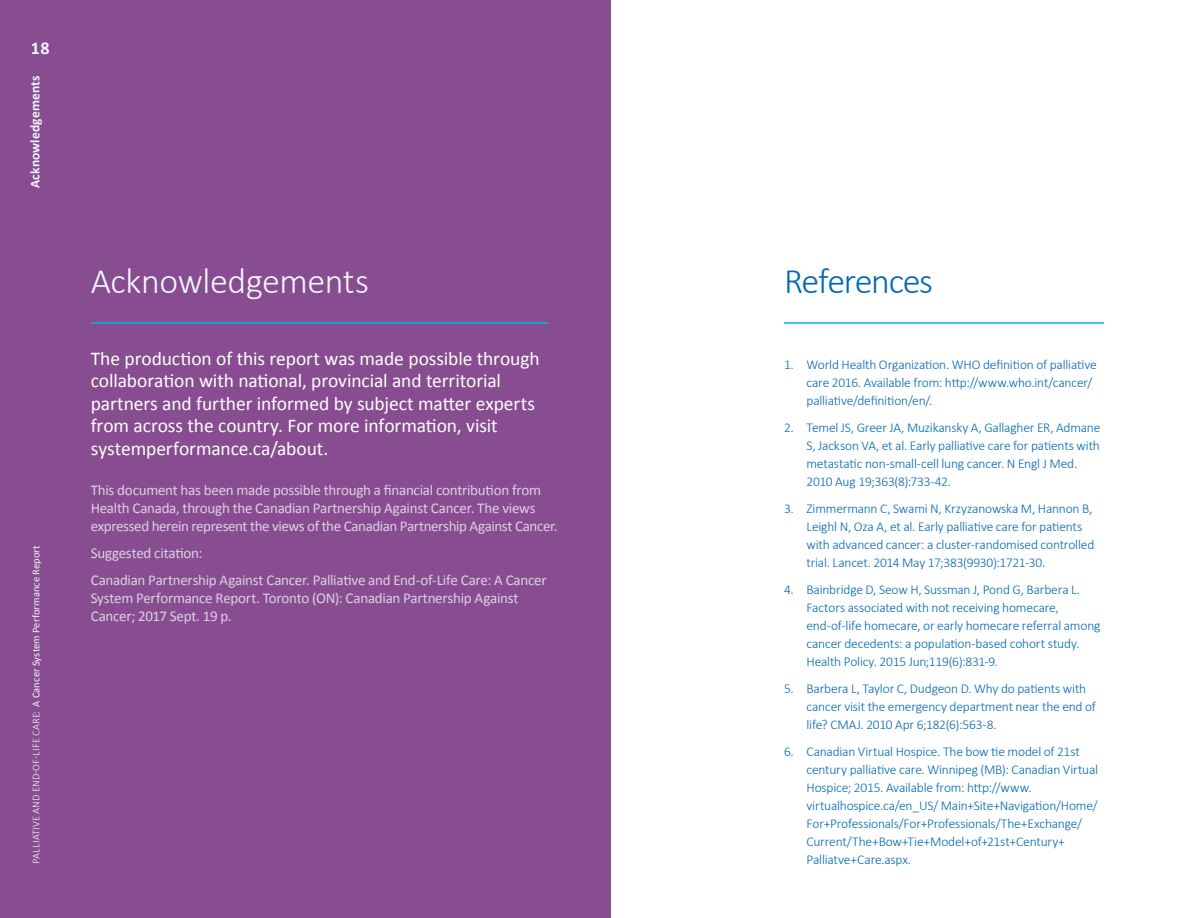
<style>
.page{position:relative;width:1188px;height:918px;background:#fff}
.page>*{position:absolute;margin:0;border:0;box-sizing:border-box;transform-origin:0 0}
.Main_HEAD{font:300 36px "Calibri";letter-spacing:-.01em;color:#f3f6fb}
.Intro_Text{font:300 36px "Calibri";letter-spacing:-.04em;color:#0168b3}
.Intro_Text-2{font:19.5px/22.5px "Calibri";letter-spacing:-.005em;color:#fff}
.t1{font:700 18px "Calibri";color:#f3f6fb}
.Story_Body_Blue{font:15px/18px "Calibri";letter-spacing:-.02em;color:#ded0e3}
.Intro_Text-3{font:300 13.5px/18px "Calibri";letter-spacing:-.015em;color:#0168b3}
.t2{font:700 13.5px "Calibri";letter-spacing:.01em;color:#f3f6fb}
.t3{font:10.5px "Calibri";letter-spacing:.005em;color:#f3f6fb}
.s1{font-weight:300}
</style>
<div class="page">
<div style="left:0;top:0;width:610px;height:918px;background:#874d90"></div>
<hr style="left:91px;top:322px;width:458px;height:2px;background:#00b6de">
<hr style="left:784px;top:322px;width:320px;height:2px;background:#00b6de">
<h3 class="t1" style="left:31px;top:37px;width:20px">18</h3>
<p class="t2" style="left:26px;top:188px;width:114px;rotate:-90deg">Acknowledgements</p>
<p class="t3" style="left:29px;top:864px;width:320px;rotate:-90deg"><span class="s1">PALLIATIVE AND END-OF-LIFE CARE:</span> A Cancer System Performance Report</p>
<p class="Main_HEAD" style="left:91px;top:258px;width:280px">Acknowledgements</p>
<p class="Intro_Text-2" style="left:91px;top:347px;width:450px">The production of this report was made possible through collaboration with national, provincial and territorial partners and further informed by subject matter experts from across the country. For more information, visit systemperformance.ca/about.</p>
<p class="Story_Body_Blue" style="left:91px;top:481px;width:469px">This document has been made possible through a financial contribution from<br>Health Canada, through the Canadian Partnership Against Cancer. The views expressed herein represent the views of the Canadian Partnership Against Cancer.</p>
<p class="Story_Body_Blue" style="left:91px;top:544px;width:113px">Suggested citation:</p>
<p class="Story_Body_Blue" style="left:91px;top:571px;width:457px">Canadian Partnership Against Cancer. Palliative and End-of-Life Care: A Cancer<br>System Performance Report. Toronto (ON): Canadian Partnership Against<br>Cancer; 2017 Sept. 19 p.</p>
<p class="Intro_Text" style="left:784px;top:258px;width:151px">References</p>
<p class="Intro_Text-3" style="left:807px;top:355px;width:292px;text-indent:-22px">1. World Health Organization. WHO definition of palliative care 2016. Available from: http://www.who.int/cancer/ palliative/definition/en/.</p>
<p class="Intro_Text-3" style="left:807px;top:418px;width:295px;text-indent:-22px">2. Temel JS, Greer JA, Muzikansky A, Gallagher ER, Admane S, Jackson VA, et al. Early palliative care for patients with metastatic non-small-cell lung cancer. N Engl J Med.<br>2010 Aug 19;363(8):733-42.</p>
<p class="Intro_Text-3" style="left:807px;top:499px;width:289px;text-indent:-22px">3. Zimmermann C, Swami N, Krzyzanowska M, Hannon B, Leighl N, Oza A, et al. Early palliative care for patients with advanced cancer: a cluster-randomised controlled trial. Lancet. 2014 May 17;383(9930):1721-30.</p>
<p class="Intro_Text-3" style="left:807px;top:580px;width:296px;text-indent:-22px">4. Bainbridge D, Seow H, Sussman J, Pond G, Barbera L.<br>Factors associated with not receiving homecare, end-of-life homecare, or early homecare referral among cancer decedents: a population-based cohort study.<br>Health Policy. 2015 Jun;119(6):831-9.</p>
<p class="Intro_Text-3" style="left:807px;top:679px;width:291px;text-indent:-22px">5. Barbera L, Taylor C, Dudgeon D. Why do patients with cancer visit the emergency department near the end of life? CMAJ. 2010 Apr 6;182(6):563-8.</p>
<p class="Intro_Text-3" style="left:807px;top:742px;width:293px;text-indent:-22px">6. Canadian Virtual Hospice. The bow tie model of 21st century palliative care. Winnipeg (MB): Canadian Virtual Hospice; 2015. Available from: http://www. virtualhospice.ca/en_US/ Main+Site+Navigation/Home/ For+Professionals/For+Professionals/The+Exchange/ Current/The+Bow+Tie+Model+of+21st+Century+ Palliatve+Care.aspx.</p>
</div>
